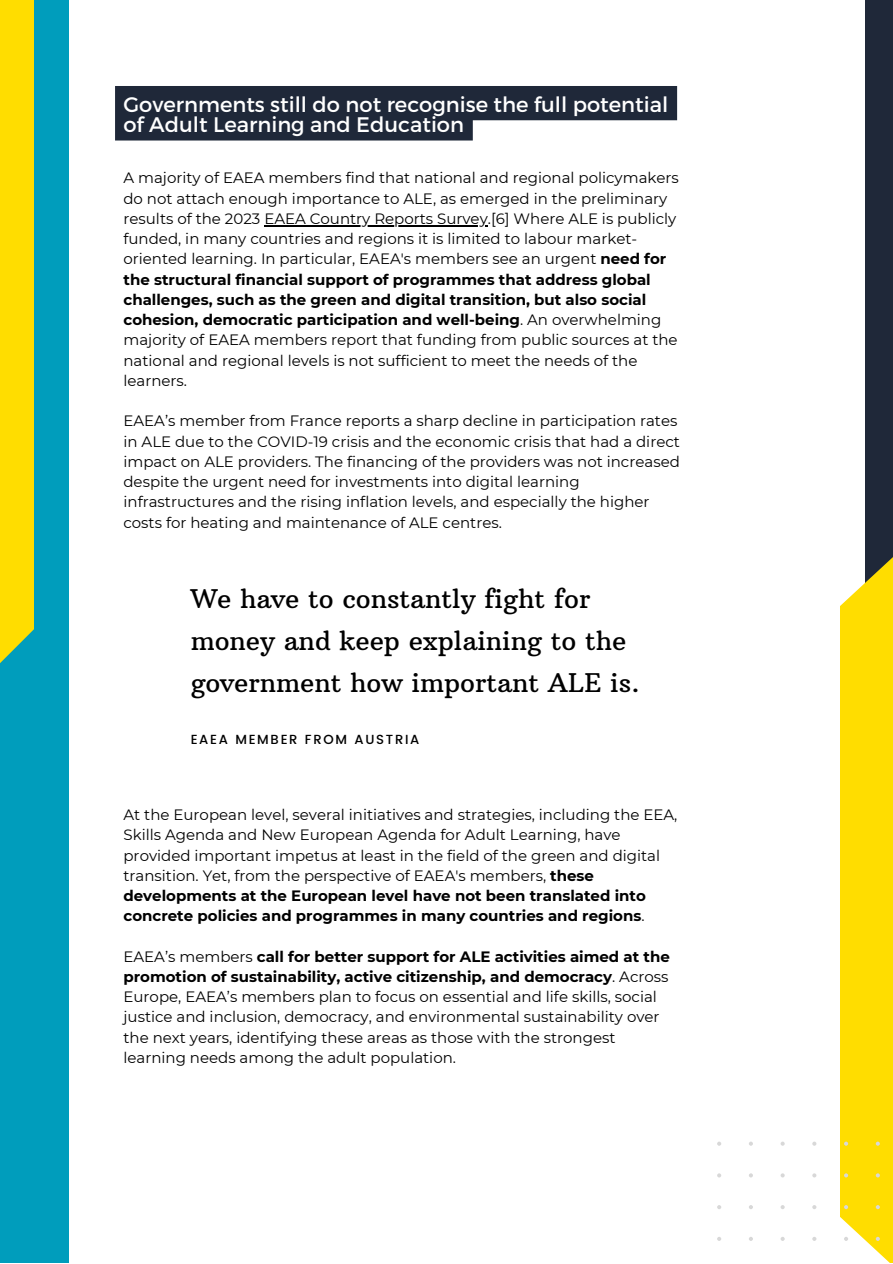
<style>
.page{position:relative;width:893px;height:1264px;background:#fff}
.page>*{position:absolute;margin:0;border:0;box-sizing:border-box;transform-origin:0 0}
.t1{font:26.1px/41.7px "Arbutus Slab";color:#000}
.t2{font:21px/20.2px "Montserrat";color:#fff}
.t3{font:15px/20.2px "Montserrat";color:#000}
.t4{font:500 13.2px "Poppins";letter-spacing:.13em;color:#000}
.s1{font-weight:700}
</style>
<div class="page">
<div style="left:0;top:0;width:69px;height:1262px;background:#009dbc"></div>
<div style="left:0;top:0;width:34px;height:696px;background:#fd0"></div>
<div style="left:864px;top:0;width:28px;height:1004px;background:#1f2839"></div>
<svg style="left:717px;top:1141px;width:4px;height:4px"></svg>
<svg style="left:749px;top:1141px;width:4px;height:4px"></svg>
<svg style="left:812px;top:1141px;width:4px;height:4px"></svg>
<svg style="left:717px;top:1173px;width:4px;height:4px"></svg>
<svg style="left:749px;top:1173px;width:4px;height:4px"></svg>
<svg style="left:780px;top:1173px;width:4px;height:4px"></svg>
<svg style="left:812px;top:1173px;width:4px;height:4px"></svg>
<svg style="left:717px;top:1205px;width:4px;height:4px"></svg>
<svg style="left:749px;top:1205px;width:4px;height:4px"></svg>
<svg style="left:780px;top:1205px;width:4px;height:4px"></svg>
<svg style="left:812px;top:1205px;width:4px;height:4px"></svg>
<svg style="left:717px;top:1237px;width:4px;height:3px"></svg>
<svg style="left:749px;top:1237px;width:4px;height:3px"></svg>
<svg style="left:840px;top:539px;width:52px;height:723px;background:#f9db12"></svg>
<hr style="left:264px;top:225px;width:224px;height:1px;background:#000">
<svg style="left:115px;top:86px;width:562px;height:54px;background:#3c4453"></svg>
<p class="t2" style="left:123px;top:93px;width:546px">Governments still do not recognise the full potential of Adult Learning and Education</p>
<p class="t3" style="left:123px;top:168px;width:557px">A majority of EAEA members find that national and regional policymakers do not attach enough importance to ALE, as emerged in the preliminary results of the 2023 EAEA Country Reports Survey.[6] Where ALE is publicly funded, in many countries and regions it is limited to labour market&shy;oriented learning. In particular, EAEA's members see an urgent <span class="s1">need for the structural financial support of programmes that address global challenges, such as the green and digital transition, but also social cohesion, democratic participation and well-being</span>. An overwhelming majority of EAEA members report that funding from public sources at the national and regional levels is not sufficient to meet the needs of the learners.</p>
<p class="t3" style="left:123px;top:411px;width:558px">EAEA’s member from France reports a sharp decline in participation rates in ALE due to the COVID-19 crisis and the economic crisis that had a direct impact on ALE providers. The financing of the providers was not increased despite the urgent need for investments into digital learning infrastructures and the rising inflation levels, and especially the higher costs for heating and maintenance of ALE centres.</p>
<p class="t1" style="left:191px;top:578px;width:451px">We have to constantly fight for money and keep explaining to the government how important ALE is.</p>
<p class="t4" style="left:191px;top:731px;width:230px">EAEA MEMBER FROM AUSTRIA</p>
<p class="t3" style="left:123px;top:804px;width:555px">At the European level, several initiatives and strategies, including the EEA, Skills Agenda and New European Agenda for Adult Learning, have provided important impetus at least in the field of the green and digital transition. Yet, from the perspective of EAEA's members, <span class="s1">these developments at the European level have not been translated into concrete policies and programmes in many countries and regions</span>.</p>
<p class="t3" style="left:123px;top:946px;width:548px">EAEA’s members <span class="s1">call for better support for ALE activities aimed at the promotion of sustainability, active citizenship, and democracy</span>. Across Europe, EAEA’s members plan to focus on essential and life skills, social justice and inclusion, democracy, and environmental sustainability over the next years, identifying these areas as those with the strongest learning needs among the adult population.</p>
</div>
